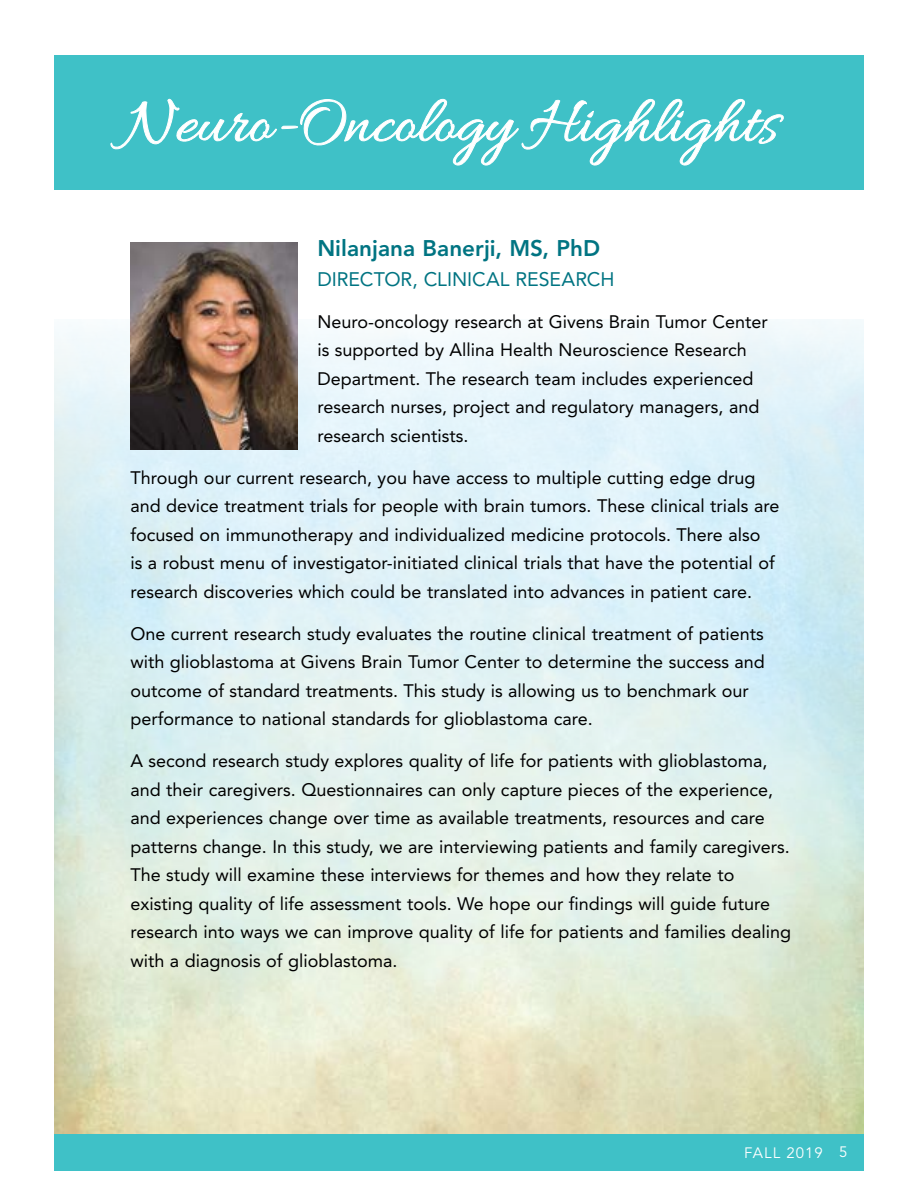
<style>
.page{position:relative;width:918px;height:1188px;background:#fff}
.page>*{position:absolute;margin:0;border:0;box-sizing:border-box;transform-origin:0 0}
.t1{font:800 22.5px "Avenir LT Std";color:#007482}
.t2{font:19.5px "Avenir LT Std";letter-spacing:-.005em;color:#007482}
.t3{font:18px/28.5px "Avenir LT Std";color:#000}
.t4{font:15px "Avenir LT Std";letter-spacing:.07em;color:#fff}
</style>
<div class="page">
<div style="left:54px;top:1134px;width:810px;height:37px;background:#3fc1c7"></div>
<div style="left:54px;top:55px;width:810px;height:135px;background:#3fc1c7"></div>
<svg style="left:110px;top:98px;width:674px;height:68px"></svg>
<img style="left:54px;top:320px;width:810px;height:814px">
<img style="left:130px;top:243px;width:167px;height:207px">
<p class="t1" style="left:317px;top:235px;width:284px">Nilanjana Banerji, MS, PhD</p>
<p class="t2" style="left:317px;top:268px;width:299px">DIRECTOR, CLINICAL RESEARCH</p>
<p class="t3" style="left:317px;top:307px;width:452px">Neuro-oncology research at Givens Brain Tumor Center is supported by Allina Health Neuroscience Research Department. The research team includes experienced research nurses, project and regulatory managers, and research scientists.</p>
<p class="t3" style="left:130px;top:463px;width:650px">Through our current research, you have access to multiple cutting edge drug and device treatment trials for people with brain tumors. These clinical trials are focused on immunotherapy and individualized medicine protocols. There also<br>is a robust menu of investigator-initiated clinical trials that have the potential of research discoveries which could be translated into advances in patient care.</p>
<p class="t3" style="left:130px;top:619px;width:636px">One current research study evaluates the routine clinical treatment of patients with glioblastoma at Givens Brain Tumor Center to determine the success and outcome of standard treatments. This study is allowing us to benchmark our performance to national standards for glioblastoma care.</p>
<p class="t3" style="left:130px;top:747px;width:662px">A second research study explores quality of life for patients with glioblastoma, and their caregivers. Questionnaires can only capture pieces of the experience, and experiences change over time as available treatments, resources and care patterns change. In this study, we are interviewing patients and family caregivers.<br>The study will examine these interviews for themes and how they relate to existing quality of life assessment tools. We hope our findings will guide future research into ways we can improve quality of life for patients and families dealing with a diagnosis of glioblastoma.</p>
<p class="t4" style="left:744px;top:1145px;width:105px">FALL 2019 5</p>
</div>
